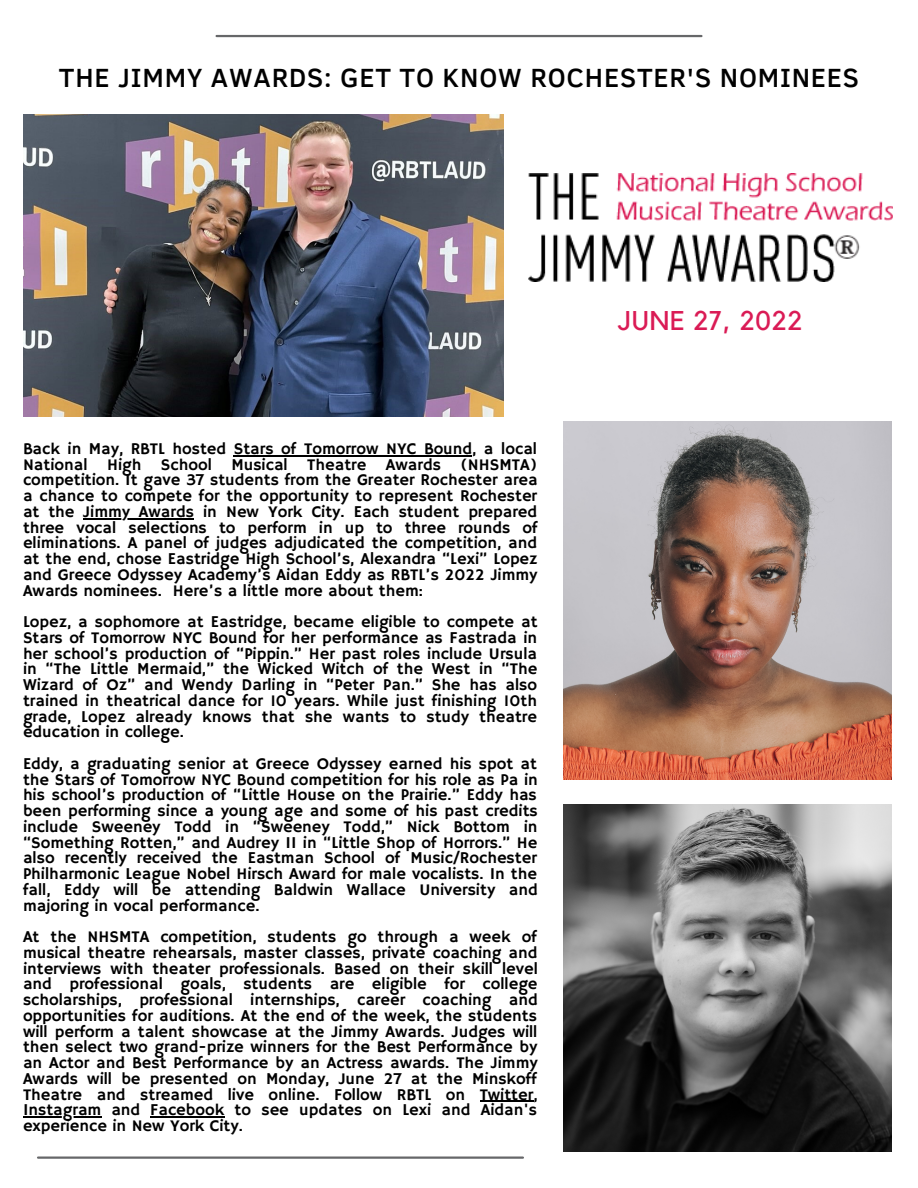
<style>
.page{position:relative;width:918px;height:1188px;background:#fff}
.page>*{position:absolute;margin:0;border:0;box-sizing:border-box;transform-origin:0 0}
.t1{font:500 27px "Clear Sans";letter-spacing:.03em;color:#000}
.t2{font:27px "Kollektif";letter-spacing:.03em;color:#da1b55}
.t3{font:16.5px/15.8px "Hammersmith One";color:#000;text-align:justify}
</style>
<div class="page">
<img style="left:23px;top:114px;width:480px;height:303px">
<img style="left:563px;top:422px;width:329px;height:357px">
<img style="left:563px;top:804px;width:329px;height:348px">
<hr style="left:217px;top:35px;width:484px;height:2px;background:#666769">
<img style="left:528px;top:174px;width:365px;height:108px">
<hr style="left:234px;top:455px;width:238px;height:1px;background:#000">
<hr style="left:83px;top:518px;width:111px;height:1px;background:#000">
<hr style="left:480px;top:1101px;width:53px;height:1px;background:#000">
<hr style="left:23px;top:1117px;width:78px;height:1px;background:#000">
<hr style="left:150px;top:1117px;width:74px;height:1px;background:#000">
<hr style="left:38px;top:1157px;width:485px;height:2px;background:#666769">
<h1 class="t1" style="left:59px;top:58px;width:802px">THE JIMMY AWARDS: GET TO KNOW ROCHESTER'S NOMINEES</h1>
<p class="t3" style="left:23px;top:442px;width:516px">Back in May, RBTL hosted Stars of Tomorrow NYC Bound, a local National High School Musical Theatre Awards (NHSMTA) competition. It gave 37 students from the Greater Rochester area a chance to compete for the opportunity to represent Rochester at the Jimmy Awards in New York City. Each student prepared three vocal selections to perform in up to three rounds of eliminations. A panel of judges adjudicated the competition, and at the end, chose Eastridge High School’s, Alexandra “Lexi” Lopez and Greece Odyssey Academy’s Aidan Eddy as RBTL’s 2022 Jimmy Awards nominees. Here’s a little more about them:</p>
<p class="t3" style="left:23px;top:615px;width:516px">Lopez, a sophomore at Eastridge, became eligible to compete at Stars of Tomorrow NYC Bound for her performance as Fastrada in her school’s production of “Pippin.” Her past roles include Ursula in “The Little Mermaid,” the Wicked Witch of the West in “The Wizard of Oz” and Wendy Darling in “Peter Pan.” She has also trained in theatrical dance for 10 years. While just finishing 10th grade, Lopez already knows that she wants to study theatre education in college.</p>
<p class="t3" style="left:23px;top:757px;width:516px">Eddy, a graduating senior at Greece Odyssey earned his spot at the Stars of Tomorrow NYC Bound competition for his role as Pa in his school’s production of “Little House on the Prairie.” Eddy has been performing since a young age and some of his past credits include Sweeney Todd in “Sweeney Todd,” Nick Bottom in “Something Rotten,” and Audrey II in “Little Shop of Horrors.” He also recently received the Eastman School of Music/Rochester Philharmonic League Nobel Hirsch Award for male vocalists. In the fall, Eddy will be attending Baldwin Wallace University and majoring in vocal performance.</p>
<p class="t3" style="left:23px;top:930px;width:516px">At the NHSMTA competition, students go through a week of musical theatre rehearsals, master classes, private coaching and interviews with theater professionals. Based on their skill level and professional goals, students are eligible for college scholarships, professional internships, career coaching and opportunities for auditions. At the end of the week, the students will perform a talent showcase at the Jimmy Awards. Judges will then select two grand-prize winners for the Best Performance by an Actor and Best Performance by an Actress awards. The Jimmy Awards will be presented on Monday, June 27 at the Minskoff Theatre and streamed live online. Follow RBTL on Twitter, Instagram and Facebook to see updates on Lexi and Aidan's experience in New York City.</p>
<h1 class="t2" style="left:618px;top:308px;width:186px">JUNE 27, 2022</h1>
</div>
